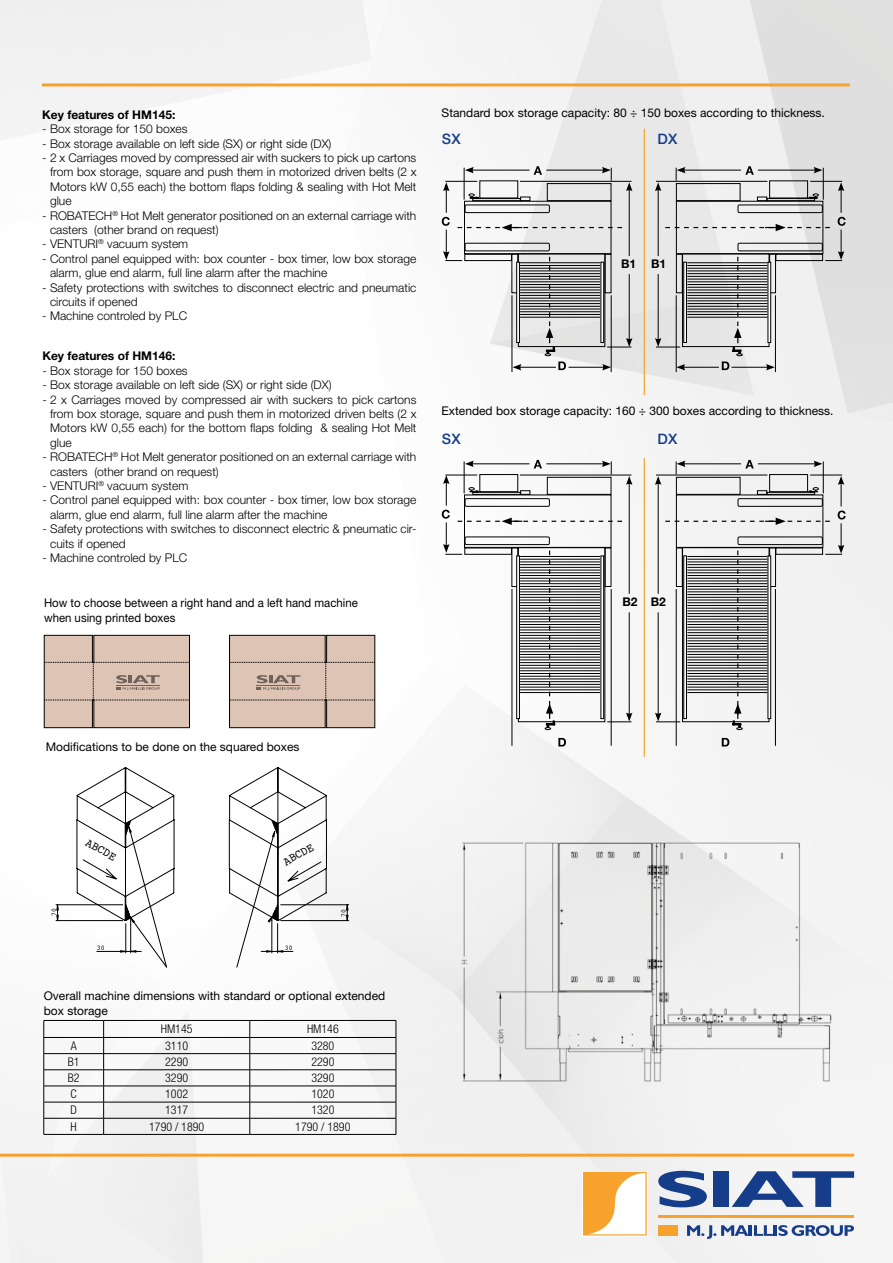
<style>
.page{position:relative;width:893px;height:1263px;background:#fff}
.page>*{position:absolute;margin:0;border:0;box-sizing:border-box;transform-origin:0 0}
.t1{font:500 14.4px "Helvetica Neue LT Std";letter-spacing:.02em;color:#153d8a}
.t2{font:12.3px "Courier";color:#000;scale:.9 1}
.t3{font:300 12px/14.4px "Helvetica Neue LT Std";color:#000}
.t4{font:12px/14.4px "Helvetica Neue LT Std";color:#000}
.t5{font:300 condensed 12px "Helvetica Neue LT Std";color:#000}
.t6{font:12px/15px "Helvetica Neue LT Std";color:#000;scale:.95 1}
.t7{font:700 12px "Helvetica Neue LT Std";color:#000}
.t8{font:7.2px "Courier";color:#000;scale:.9 1}
</style>
<div class="page">
<img style="left:0;top:0;width:893px;height:1263px">
<hr style="left:658px;top:1215px;width:196px;height:3px;background:#f6a22d">
<svg style="left:658px;top:1171px;width:49px;height:36px"></svg>
<div style="left:713px;top:1171px;width:16px;height:36px;background:#153d8a"></div>
<svg style="left:732px;top:1171px;width:122px;height:36px"></svg>
<svg style="left:687px;top:1225px;width:167px;height:14px"></svg>
<div style="left:658px;top:1225px;width:19px;height:11px;background:#f6a22d"></div>
<svg style="left:582px;top:1171px;width:66px;height:65px"></svg>
<svg style="left:583px;top:1172px;width:64px;height:63px"></svg>
<hr style="left:44px;top:1020px;width:60px;height:1px;background:#000">
<hr style="left:104px;top:1020px;width:146px;height:1px;background:#000">
<hr style="left:250px;top:1020px;width:146px;height:1px;background:#000">
<hr style="left:44px;top:1037px;width:60px;height:1px;background:#000">
<hr style="left:104px;top:1037px;width:146px;height:1px;background:#000">
<hr style="left:250px;top:1037px;width:146px;height:1px;background:#000">
<hr style="left:44px;top:1053px;width:60px;height:1px;background:#000">
<hr style="left:104px;top:1053px;width:146px;height:1px;background:#000">
<hr style="left:250px;top:1053px;width:146px;height:1px;background:#000">
<hr style="left:44px;top:1069px;width:60px;height:1px;background:#000">
<hr style="left:104px;top:1069px;width:146px;height:1px;background:#000">
<hr style="left:250px;top:1069px;width:146px;height:1px;background:#000">
<hr style="left:44px;top:1086px;width:60px;height:1px;background:#000">
<hr style="left:104px;top:1086px;width:146px;height:1px;background:#000">
<hr style="left:250px;top:1086px;width:146px;height:1px;background:#000">
<hr style="left:44px;top:1102px;width:60px;height:1px;background:#000">
<hr style="left:104px;top:1102px;width:146px;height:1px;background:#000">
<hr style="left:250px;top:1102px;width:146px;height:1px;background:#000">
<hr style="left:44px;top:1118px;width:60px;height:1px;background:#000">
<svg style="left:44px;top:1021px;width:1px;height:113px"></svg>
<hr style="left:104px;top:1118px;width:146px;height:1px;background:#000">
<svg style="left:103px;top:1021px;width:1px;height:113px"></svg>
<hr style="left:250px;top:1118px;width:146px;height:1px;background:#000">
<svg style="left:250px;top:1021px;width:1px;height:113px"></svg>
<svg style="left:396px;top:1021px;width:1px;height:113px"></svg>
<hr style="left:44px;top:1134px;width:60px;height:1px;background:#000">
<hr style="left:104px;top:1134px;width:146px;height:1px;background:#000">
<hr style="left:250px;top:1134px;width:146px;height:1px;background:#000">
<hr style="left:56px;top:920px;width:67px;height:1px;background:#000">
<hr style="left:56px;top:904px;width:67px;height:1px;background:#000">
<svg style="left:57px;top:903px;width:1px;height:19px"></svg>
<svg style="left:77px;top:767px;width:97px;height:200px"></svg>
<hr style="left:281px;top:920px;width:68px;height:1px;background:#000">
<hr style="left:281px;top:904px;width:68px;height:1px;background:#000">
<svg style="left:346px;top:903px;width:2px;height:19px"></svg>
<svg style="left:229px;top:767px;width:98px;height:200px"></svg>
<svg style="left:44px;top:635px;width:146px;height:93px;background:#cfb7a8"></svg>
<svg style="left:229px;top:635px;width:146px;height:93px;background:#cfb7a8"></svg>
<hr style="left:42px;top:83px;width:808px;height:3px;background:#f6a22d">
<hr style="left:0;top:1154px;width:854px;height:3px;background:#f6a22d">
<hr style="left:676px;top:589px;width:1px;height:157px;background:#000">
<hr style="left:775px;top:589px;width:1px;height:157px;background:#000">
<svg style="left:722px;top:738px;width:7px;height:8px"></svg>
<svg style="left:655px;top:460px;width:191px;height:270px"></svg>
<hr style="left:611px;top:589px;width:1px;height:157px;background:#000">
<hr style="left:512px;top:589px;width:1px;height:157px;background:#000">
<svg style="left:558px;top:738px;width:8px;height:8px"></svg>
<svg style="left:442px;top:460px;width:190px;height:270px"></svg>
<hr style="left:611px;top:295px;width:1px;height:77px;background:#000">
<hr style="left:512px;top:295px;width:1px;height:77px;background:#000">
<svg style="left:442px;top:166px;width:190px;height:204px"></svg>
<hr style="left:676px;top:295px;width:1px;height:77px;background:#000">
<hr style="left:775px;top:295px;width:1px;height:77px;background:#000">
<svg style="left:655px;top:166px;width:191px;height:204px"></svg>
<hr style="left:644px;top:129px;width:1px;height:266px;background:#f6a22d">
<hr style="left:644px;top:458px;width:1px;height:299px;background:#f6a22d">
<img style="left:457px;top:833px;width:377px;height:258px">
<p class="t7" style="left:42px;top:107px;width:135px">Key features of HM145:</p>
<p class="t3" style="left:42px;top:122px;width:147px">- Box storage for 150 boxes</p>
<p class="t3" style="left:42px;top:136px;width:291px">- Box storage available on left side (SX) or right side (DX)</p>
<p class="t3" style="left:50px;top:150px;width:368px;text-align:justify;text-indent:-8px">- 2 x Carriages moved by compressed air with suckers to pick up cartons from box storage, square and push them in motorized driven belts (2 x Motors kW 0,55 each) the bottom flaps folding &amp; sealing with Hot Melt glue</p>
<p class="t3" style="left:50px;top:208px;width:368px;text-indent:-8px">- ROBATECH<sup>®</sup> Hot Melt generator positioned on an external carriage with casters (other brand on request)</p>
<p class="t3" style="left:42px;top:237px;width:148px">- VENTURI<sup>®</sup> vacuum system</p>
<p class="t3" style="left:50px;top:251px;width:368px;text-indent:-8px">- Control panel equipped with: box counter - box timer, low box storage alarm, glue end alarm, full line alarm after the machine</p>
<p class="t3" style="left:50px;top:280px;width:368px;text-indent:-8px">- Safety protections with switches to disconnect electric and pneumatic circuits if opened</p>
<p class="t3" style="left:42px;top:309px;width:146px">- Machine controled by PLC</p>
<p class="t7" style="left:42px;top:349px;width:135px">Key features of HM146:</p>
<p class="t3" style="left:42px;top:363px;width:147px">- Box storage for 150 boxes</p>
<p class="t3" style="left:42px;top:377px;width:291px">- Box storage available on left side (SX) or right side (DX)</p>
<p class="t3" style="left:50px;top:392px;width:368px;text-align:justify;text-indent:-8px">- 2 x Carriages moved by compressed air with suckers to pick cartons from box storage, square and push them in motorized driven belts (2 x Motors kW 0,55 each) for the bottom flaps folding &amp; sealing Hot Melt glue</p>
<p class="t3" style="left:50px;top:449px;width:368px;text-indent:-8px">- ROBATECH<sup>®</sup> Hot Melt generator positioned on an external carriage with casters (other brand on request)</p>
<p class="t3" style="left:42px;top:478px;width:148px">- VENTURI<sup>®</sup> vacuum system</p>
<p class="t3" style="left:50px;top:493px;width:368px;text-indent:-8px">- Control panel equipped with: box counter - box timer, low box storage alarm, glue end alarm, full line alarm after the machine</p>
<p class="t3" style="left:50px;top:521px;width:368px;text-indent:-8px">- Safety protections with switches to disconnect electric &amp; pneumatic cir&shy;cuits if opened</p>
<p class="t3" style="left:42px;top:550px;width:146px">- Machine controled by PLC</p>
<p class="t6" style="left:44px;top:595px;width:332px">How to choose between a right hand and a left hand machine when using printed boxes</p>
<p class="t4" style="left:442px;top:106px;width:385px">Standard box storage capacity: 80 ÷ 150 boxes according to thickness.</p>
<p class="t1" style="left:442px;top:130px;width:20px">SX</p>
<p class="t1" style="left:657px;top:130px;width:22px">DX</p>
<p class="t7" style="left:621px;top:256px;width:47px">B1 B1</p>
<p class="t4" style="left:442px;top:404px;width:393px">Extended box storage capacity: 160 ÷ 300 boxes according to thickness.</p>
<p class="t1" style="left:442px;top:430px;width:20px">SX</p>
<p class="t1" style="left:657px;top:430px;width:22px">DX</p>
<p class="t7" style="left:622px;top:594px;width:45px">B2 B2</p>
<p class="t4" style="left:46px;top:740px;width:255px">Modifications to be done on the squared boxes</p>
<p class="t8" style="left:48px;top:916px;width:10px;rotate:-90deg">70</p>
<p class="t2" style="left:92px;top:833px;width:38px;rotate:30deg">ABCDE</p>
<p class="t8" style="left:97px;top:942px;width:10px">30</p>
<p class="t2" style="left:279px;top:854px;width:38px;rotate:-30deg">ABCDE</p>
<p class="t8" style="left:285px;top:942px;width:10px">30</p>
<p class="t8" style="left:338px;top:917px;width:10px;rotate:-90deg">70</p>
<p class="t4" style="left:44px;top:988px;width:343px">Overall machine dimensions with standard or optional extended box storage</p>
<p class="t5" style="left:161px;top:1022px;width:33px">HM145</p>
<p class="t5" style="left:307px;top:1022px;width:33px">HM146</p>
<p class="t5" style="left:71px;top:1039px;width:7px">A</p>
<p class="t5" style="left:165px;top:1039px;width:25px">3110</p>
<p class="t5" style="left:311px;top:1039px;width:25px">3280</p>
<p class="t5" style="left:68px;top:1055px;width:13px">B1</p>
<p class="t5" style="left:165px;top:1055px;width:25px">2290</p>
<p class="t5" style="left:311px;top:1055px;width:25px">2290</p>
<p class="t5" style="left:68px;top:1071px;width:13px">B2</p>
<p class="t5" style="left:165px;top:1071px;width:25px">3290</p>
<p class="t5" style="left:311px;top:1071px;width:25px">3290</p>
<p class="t5" style="left:71px;top:1087px;width:8px">C</p>
<p class="t5" style="left:165px;top:1087px;width:25px">1002</p>
<p class="t5" style="left:311px;top:1087px;width:25px">1020</p>
<p class="t5" style="left:71px;top:1103px;width:8px">D</p>
<p class="t5" style="left:165px;top:1103px;width:25px">1317</p>
<p class="t5" style="left:311px;top:1103px;width:25px">1320</p>
<p class="t5" style="left:71px;top:1119px;width:8px">H</p>
<p class="t5" style="left:149px;top:1119px;width:57px">1790 / 1890</p>
<p class="t5" style="left:295px;top:1119px;width:57px">1790 / 1890</p>
</div>
